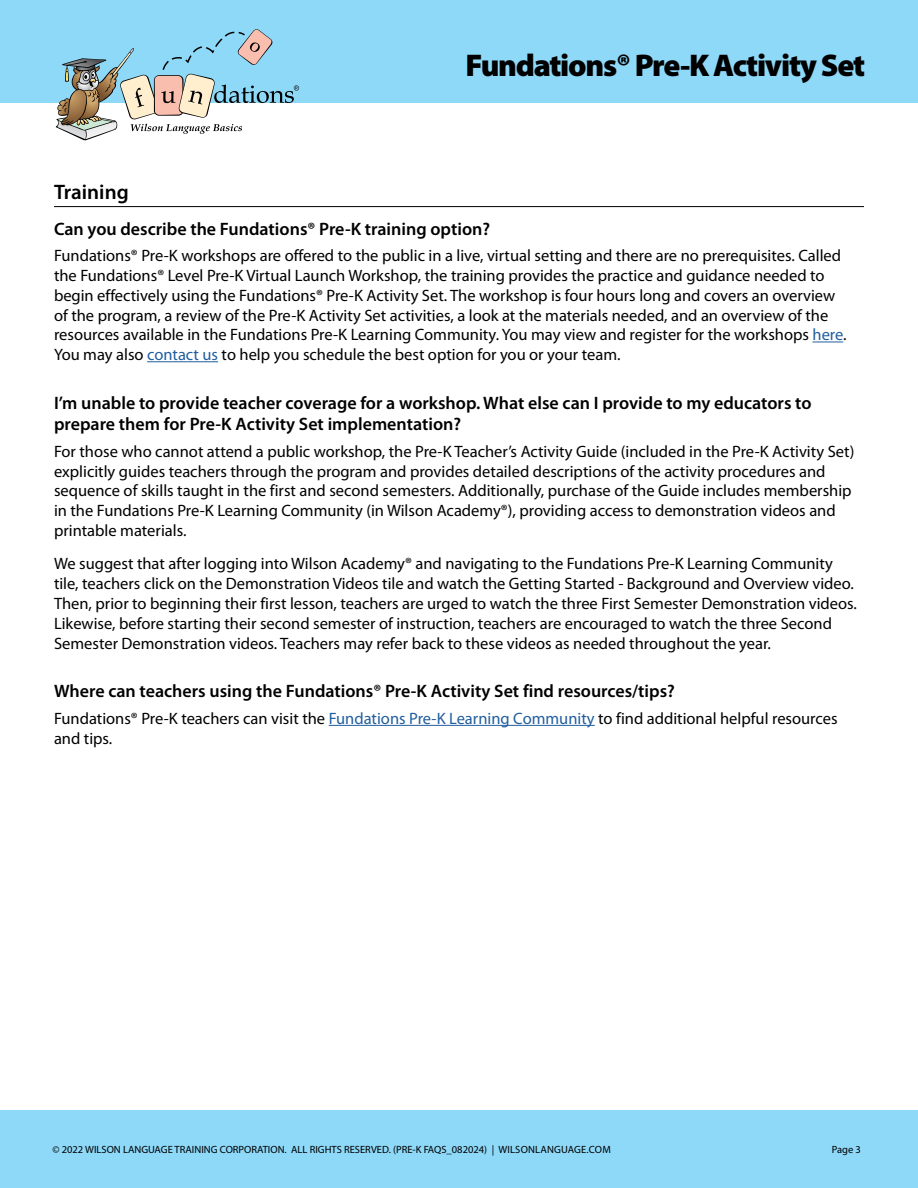
<style>
.page{position:relative;width:918px;height:1188px;background:#fff}
.page>*{position:absolute;margin:0;border:0;box-sizing:border-box;transform-origin:0 0}
.t1{font:900 31.5px "Myriad Pro";letter-spacing:-.04em;color:#000}
.t2{font:600 21px "Myriad Pro";color:#000}
.t3{font:600 18px/21.6px "Myriad Pro";color:#000}
.t4{font:16.5px/19.8px "Myriad Pro";color:#000}
.t5{font:10.5px "Myriad Pro";color:#000}
.s1{color:#215e9e}
</style>
<div class="page">
<div style="left:0;top:0;width:918px;height:103px;background:#8ed8f8"></div>
<div style="left:0;top:1110px;width:918px;height:78px;background:#8ed8f8"></div>
<svg style="left:56px;top:29px;width:243px;height:111px"></svg>
<hr style="left:54px;top:206px;width:810px;height:1px;background:#000">
<hr style="left:813px;top:342px;width:30px;height:1px;background:#215e9e">
<hr style="left:147px;top:361px;width:71px;height:1px;background:#215e9e">
<hr style="left:329px;top:725px;width:266px;height:1px;background:#215e9e">
<h1 class="t1" style="left:466px;top:48px;width:401px">Fundations® Pre-K Activity Set</h1>
<p class="t2" style="left:54px;top:181px;width:76px">Training</p>
<p class="t3" style="left:54px;top:218px;width:438px">Can you describe the Fundations® Pre-K training option?</p>
<p class="t4" style="left:54px;top:246px;width:794px">Fundations® Pre-K workshops are offered to the public in a live, virtual setting and there are no prerequisites. Called the Fundations® Level Pre-K Virtual Launch Workshop, the training provides the practice and guidance needed to begin effectively using the Fundations® Pre-K Activity Set. The workshop is four hours long and covers an overview of the program, a review of the Pre-K Activity Set activities, a look at the materials needed, and an overview of the resources available in the Fundations Pre-K Learning Community. You may view and register for the workshops <span class="s1">here</span>.<br>You may also <span class="s1">contact us</span> to help you schedule the best option for you or your team.</p>
<p class="t3" style="left:54px;top:392px;width:759px">I’m unable to provide teacher coverage for a workshop. What else can I provide to my educators to prepare them for Pre-K Activity Set implementation?</p>
<p class="t4" style="left:54px;top:442px;width:802px">For those who cannot attend a public workshop, the Pre-K Teacher’s Activity Guide (included in the Pre-K Activity Set) explicitly guides teachers through the program and provides detailed descriptions of the activity procedures and sequence of skills taught in the first and second semesters. Additionally, purchase of the Guide includes membership in the Fundations Pre-K Learning Community (in Wilson Academy®), providing access to demonstration videos and printable materials.</p>
<p class="t4" style="left:54px;top:554px;width:805px">We suggest that after logging into Wilson Academy® and navigating to the Fundations Pre-K Learning Community tile, teachers click on the Demonstration Videos tile and watch the Getting Started - Background and Overview video.<br>Then, prior to beginning their first lesson, teachers are urged to watch the three First Semester Demonstration videos.<br>Likewise, before starting their second semester of instruction, teachers are encouraged to watch the three Second Semester Demonstration videos. Teachers may refer back to these videos as needed throughout the year.</p>
<p class="t3" style="left:54px;top:681px;width:622px">Where can teachers using the Fundations® Pre-K Activity Set find resources/tips?</p>
<p class="t4" style="left:54px;top:709px;width:785px">Fundations® Pre-K teachers can visit the <span class="s1">Fundations Pre-K Learning Community</span> to find additional helpful resources and tips.</p>
<p class="t5" style="left:52px;top:1144px;width:560px">© 2022 WILSON LANGUAGE TRAINING CORPORATION. ALL RIGHTS RESERVED. (PRE-K FAQS_082024) | WILSONLANGUAGE.COM</p>
<p class="t5" style="left:832px;top:1144px;width:31px">Page 3</p>
</div>
